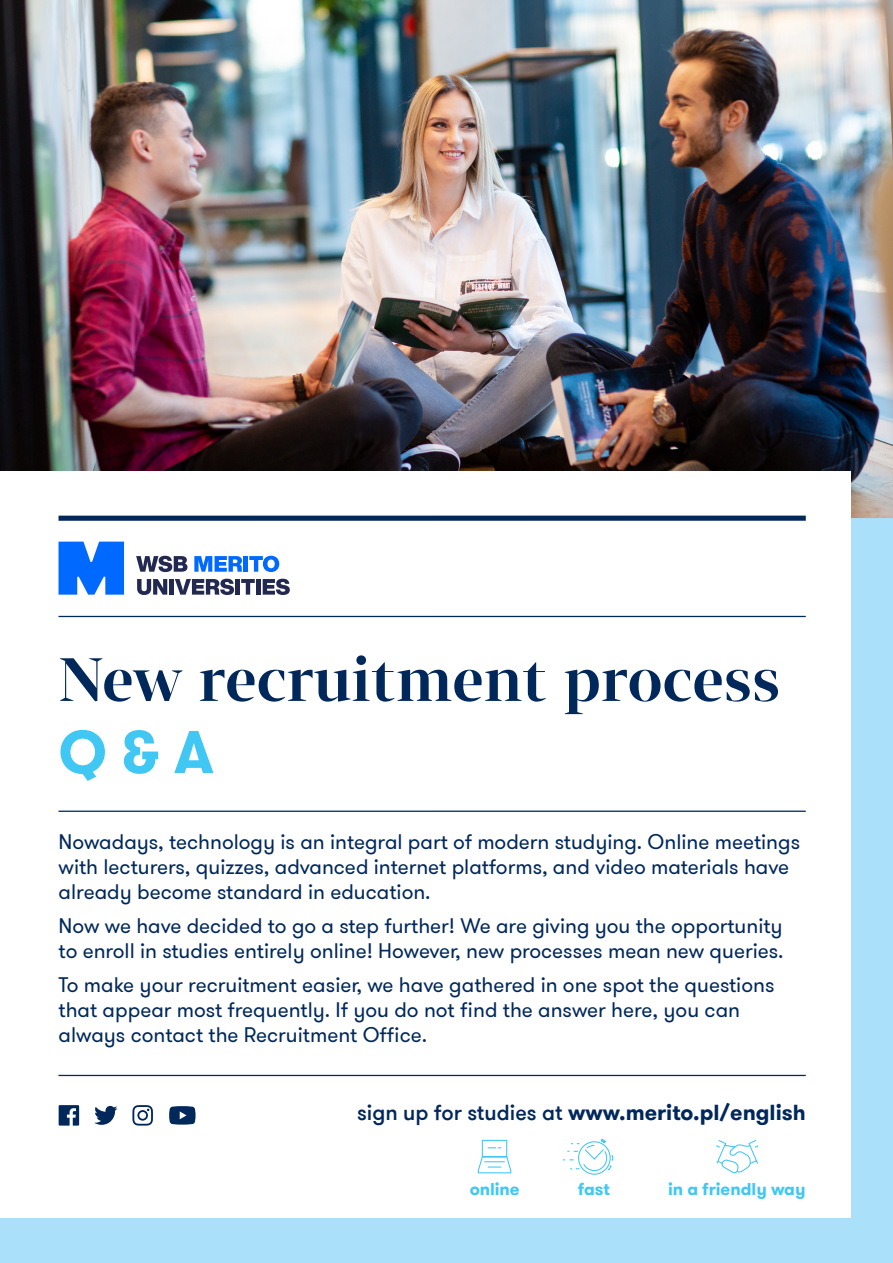
<style>
.page{position:relative;width:893px;height:1263px;background:#fff}
.page>*{position:absolute;margin:0;border:0;box-sizing:border-box;transform-origin:0 0}
.t1{font:600 60px "Tabac G1";color:#00285b}
.t2{font:700 60px "GT Walsheim Pro";color:#40c7f4}
.t3{font:700 21.6px "GT Walsheim Pro";color:#00285b}
.t4{font:21px/25.2px "GT Walsheim Pro";color:#00285b}
.t5{font:700 16.95px "GT Walsheim Pro";color:#40c7f4}
.s1{font-weight:500}
</style>
<div class="page">
<img style="left:0;top:0;width:893px;height:518px">
<div style="left:0;top:518px;width:893px;height:745px;background:#aae0f9"></div>
<div style="left:0;top:471px;width:851px;height:746px;background:#fff"></div>
<hr style="left:58px;top:616px;width:748px;height:1px;background:#00285b">
<hr style="left:58px;top:1075px;width:748px;height:1px;background:#00285b">
<hr style="left:58px;top:810px;width:748px;height:2px;background:#00285b">
<div style="left:59px;top:516px;width:747px;height:5px;background:#00285b"></div>
<svg style="left:59px;top:542px;width:65px;height:53px;background:#1e7bff"></svg>
<svg style="left:136px;top:556px;width:51px;height:16px"></svg>
<svg style="left:194px;top:556px;width:48px;height:16px"></svg>
<hr style="left:244px;top:556px;width:4px;height:16px;background:#0069ff">
<svg style="left:249px;top:556px;width:30px;height:16px"></svg>
<svg style="left:137px;top:579px;width:30px;height:16px"></svg>
<div style="left:169px;top:579px;width:5px;height:16px;background:#22284f"></div>
<svg style="left:175px;top:579px;width:59px;height:16px"></svg>
<div style="left:235px;top:579px;width:5px;height:16px;background:#22284f"></div>
<svg style="left:241px;top:579px;width:14px;height:16px"></svg>
<hr style="left:256px;top:579px;width:4px;height:16px;background:#22284f">
<svg style="left:263px;top:579px;width:27px;height:16px"></svg>
<svg style="left:132px;top:1105px;width:21px;height:20px"></svg>
<svg style="left:94px;top:1106px;width:23px;height:19px"></svg>
<svg style="left:59px;top:1105px;width:20px;height:20px"></svg>
<svg style="left:169px;top:1106px;width:27px;height:18px"></svg>
<div style="left:482px;top:1140px;width:25px;height:17px;border:1px solid #40c7f4"></div>
<svg style="left:488px;top:1147px;width:13px;height:1px"></svg>
<svg style="left:477px;top:1155px;width:35px;height:19px"></svg>
<svg style="left:563px;top:1138px;width:51px;height:37px"></svg>
<svg style="left:716px;top:1140px;width:43px;height:34px"></svg>
<h1 class="t1" style="left:59px;top:637px;width:723px">New recruitment process</h1>
<h1 class="t2" style="left:59px;top:713px;width:157px">Q &amp; A</h1>
<p class="t4" style="left:59px;top:829px;width:743px">Nowadays, technology is an integral part of modern studying. Online meetings with lecturers, quizzes, advanced internet platforms, and video materials have already become standard in education.</p>
<p class="t4" style="left:59px;top:914px;width:726px">Now we have decided to go a step further! We are giving you the opportunity to enroll in studies entirely online! However, new processes mean new queries.</p>
<p class="t4" style="left:59px;top:972px;width:717px">To make your recruitment easier, we have gathered in one spot the questions that appear most frequently. If you do not find the answer here, you can always contact the Recruitment Office.</p>
<p class="t3" style="left:357px;top:1098px;width:450px"><span class="s1">sign up for studies at</span> www.merito.pl/english</p>
<p class="t5" style="left:470px;top:1178px;width:51px">online</p>
<p class="t5" style="left:578px;top:1178px;width:34px">fast</p>
<p class="t5" style="left:668px;top:1178px;width:139px">in a friendly way</p>
</div>
